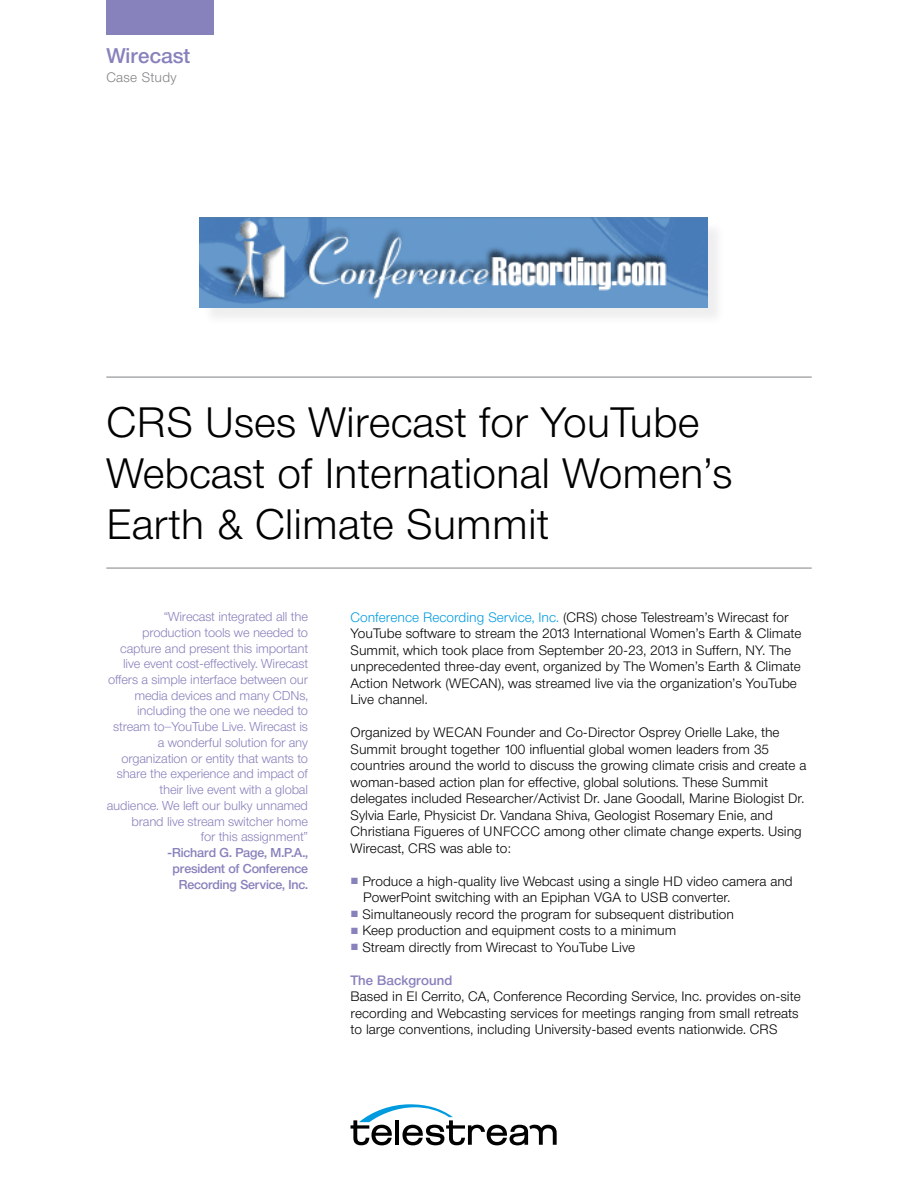
<style>
.page{position:relative;width:918px;height:1188px;background:#fff}
.page>*{position:absolute;margin:0;border:0;box-sizing:border-box;transform-origin:0 0}
.t1{font:300 42px/51px "Neue Helvetica BQ";color:#000}
.t2{font:500 21px "Neue Helvetica BQ";color:#8781bc}
.t3{font:300 13.5px/16.5px "Neue Helvetica BQ";color:#000}
.t4{font:500 13.5px "Neue Helvetica BQ";color:#8781bc}
.t5{font:300 13.5px "Neue Helvetica BQ";letter-spacing:.02em;color:#808284}
.t6{font:300 12.75px/15.8px "Neue Helvetica BQ";letter-spacing:-.015em;color:#8781bc;text-align:right}
.t7{font:500 12.75px/15.8px "Neue Helvetica BQ";letter-spacing:-.015em;color:#8781bc;text-align:right}
.s1{color:#009bdf}
.s2{font-family:"Arial";font-weight:400;color:#8781bc}
</style>
<div class="page">
<svg style="left:351px;top:1104px;width:206px;height:41px"></svg>
<div style="left:202px;top:220px;width:524px;height:106px;background:#f3f3f3"></div>
<img style="left:200px;top:218px;width:507px;height:90px">
<hr style="left:106px;top:377px;width:706px;height:1px;background:#808284">
<hr style="left:106px;top:568px;width:706px;height:1px;background:#808284">
<div style="left:106px;top:0;width:108px;height:34px;background:#8781bc"></div>
<h2 class="t2" style="left:106px;top:48px;width:86px">Wirecast</h2>
<p class="t5" style="left:106px;top:72px;width:72px">Case Study</p>
<h1 class="t1" style="left:106px;top:401px;width:628px">CRS Uses Wirecast for YouTube<br>Webcast of International Women’s<br>Earth &amp; Climate Summit</h1>
<p class="t6" style="left:107px;top:610px;width:203px">“Wirecast integrated all the production tools we needed to capture and present this important live event cost-effectively. Wirecast offers a simple interface between our media devices and many CDNs, including the one we needed to stream to—YouTube Live. Wirecast is a wonderful solution for any organization or entity that wants to share the experience and impact of their live event with a global audience. We left our bulky unnamed brand live stream switcher home<br>for this assignment”</p>
<p class="t7" style="left:168px;top:846px;width:142px">-Richard G. Page, M.P.A., president of Conference<br>Recording Service, Inc.</p>
<p class="t3" style="left:351px;top:610px;width:452px"><span class="s1">Conference Recording Service, Inc.</span> (CRS) chose Telestream’s Wirecast for YouTube software to stream the 2013 International Women’s Earth &amp; Climate Summit, which took place from September 20-23, 2013 in Suffern, NY. The unprecedented three-day event, organized by The Women’s Earth &amp; Climate Action Network (WECAN), was streamed live via the organization’s YouTube Live channel.</p>
<p class="t3" style="left:351px;top:725px;width:457px">Organized by WECAN Founder and Co-Director Osprey Orielle Lake, the Summit brought together 100 influential global women leaders from 35 countries around the world to discuss the growing climate crisis and create a woman-based action plan for effective, global solutions. These Summit delegates included Researcher/Activist Dr. Jane Goodall, Marine Biologist Dr.<br>Sylvia Earle, Physicist Dr. Vandana Shiva, Geologist Rosemary Enie, and Christiana Figueres of UNFCCC among other climate change experts. Using Wirecast, CRS was able to:</p>
<p class="t3" style="left:363px;top:874px;width:431px;text-indent:-13px"><span class="s2">■</span> Produce a high-quality live Webcast using a single HD video camera and<br>PowerPoint switching with an Epiphan VGA to USB converter.</p>
<p class="t3" style="left:351px;top:907px;width:385px"><span class="s2">■</span> Simultaneously record the program for subsequent distribution</p>
<p class="t3" style="left:351px;top:923px;width:327px"><span class="s2">■</span> Keep production and equipment costs to a minimum</p>
<p class="t3" style="left:351px;top:940px;width:286px"><span class="s2">■</span> Stream directly from Wirecast to YouTube Live</p>
<p class="t4" style="left:351px;top:975px;width:103px">The Background</p>
<p class="t3" style="left:351px;top:989px;width:452px">Based in El Cerrito, CA, Conference Recording Service, Inc. provides on-site recording and Webcasting services for meetings ranging from small retreats to large conventions, including University-based events nationwide. CRS</p>
</div>
